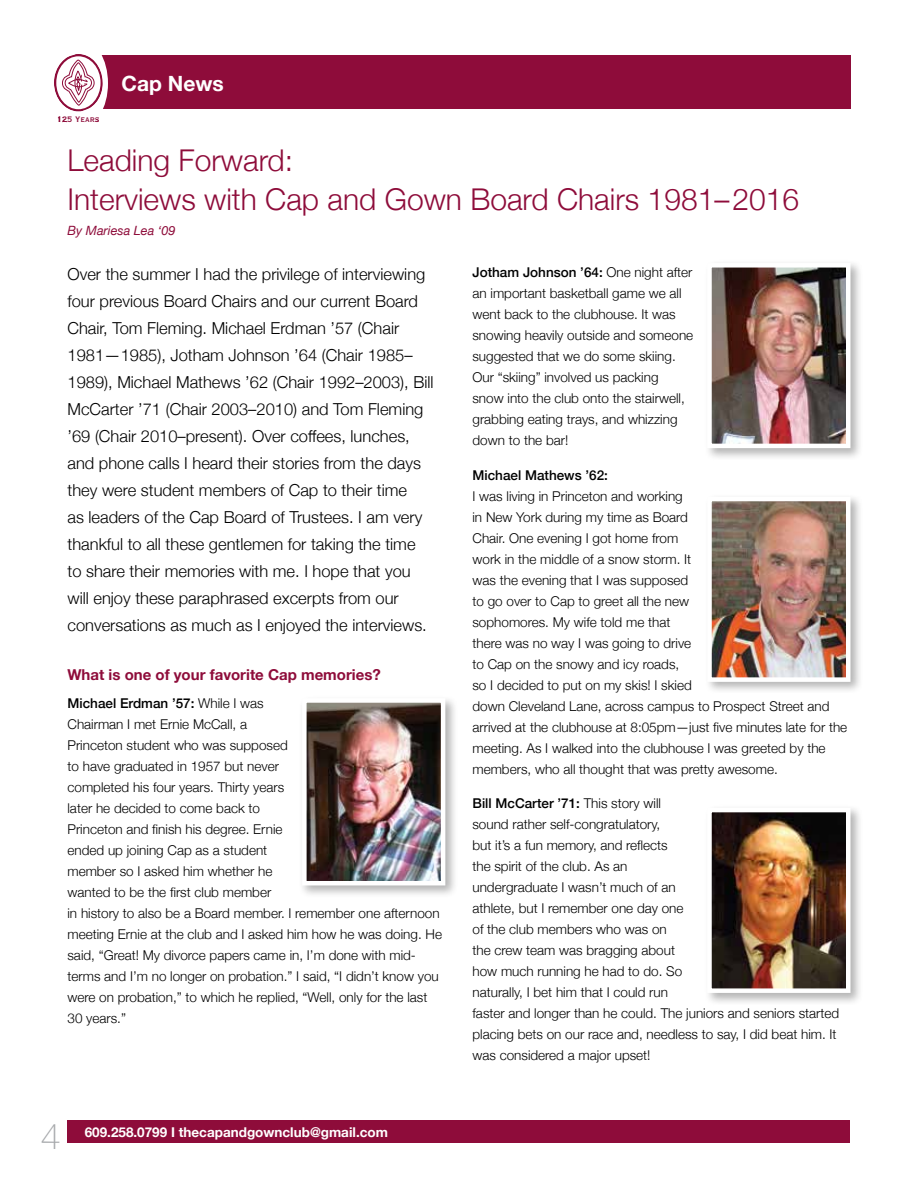
<style>
.page{position:relative;width:918px;height:1188px;background:#fff}
.page>*{position:absolute;margin:0;border:0;box-sizing:border-box;transform-origin:0 0}
.t1{font:100 36px "Helvetica Neue";color:#a7a9ac}
.t2{font:300 30px/39px "Helvetica Neue";color:#8e0c3a}
.t3{font:700 21px "Helvetica Neue";color:#fff}
.t4{font:300 16.5px/27px "Helvetica Neue";color:#000}
.t5{font:700 15px "Helvetica Neue";color:#8e0c3a}
.t6{font:300 13.5px/21px "Helvetica Neue";color:#000}
.t7{font:700 13.5px "Helvetica Neue";color:#fff}
.t8{font:500 13.5px "Helvetica Neue";color:#000}
.t9{font:italic 12.75px "Helvetica Neue";color:#8e0c3a}
.t10{font:10.5px "Copperplate Thirty BC";color:#8e0c3a}
.s1{font-weight:500}
</style>
<div class="page">
<div style="left:68px;top:1120px;width:782px;height:23px;background:#8e0c3a"></div>
<div style="left:73px;top:56px;width:777px;height:54px;background:#8e0c3a"></div>
<div style="left:54px;top:39px;width:54px;height:88px;background:#fff;border-radius:50%"></div>
<svg style="left:54px;top:54px;width:50px;height:58px"></svg>
<div style="left:704px;top:493px;width:160px;height:202px;background:#000;opacity:.3"></div>
<img style="left:712px;top:502px;width:133px;height:175px">
<div style="left:707px;top:497px;width:143px;height:185px;border:4px solid #fff"></div>
<div style="left:299px;top:695px;width:159px;height:203px;background:#000;opacity:.3"></div>
<img style="left:307px;top:703px;width:133px;height:177px">
<div style="left:302px;top:698px;width:143px;height:187px;border:4px solid #fff"></div>
<div style="left:704px;top:260px;width:160px;height:201px;background:#000;opacity:.3"></div>
<img style="left:712px;top:268px;width:133px;height:175px">
<div style="left:707px;top:263px;width:143px;height:185px;border:4px solid #fff"></div>
<div style="left:704px;top:804px;width:160px;height:202px;background:#000;opacity:.3"></div>
<img style="left:712px;top:813px;width:133px;height:175px">
<div style="left:707px;top:808px;width:143px;height:185px;border:4px solid #fff"></div>
<p class="t10" style="left:57px;top:115px;width:44px">125 Years</p>
<h3 class="t3" style="left:122px;top:67px;width:104px">Cap News</h3>
<h2 class="t2" style="left:68px;top:138px;width:733px">Leading Forward:<br>Interviews with Cap and Gown Board Chairs 1981–2016</h2>
<p class="t9" style="left:68px;top:222px;width:110px">By Mariesa Lea ‘09</p>
<p class="t4" style="left:68px;top:259px;width:368px">Over the summer I had the privilege of interviewing four previous Board Chairs and our current Board Chair, Tom Fleming. Michael Erdman ’57 (Chair 1981—1985), Jotham Johnson ’64 (Chair 1985– 1989), Michael Mathews ’62 (Chair 1992–2003), Bill McCarter ’71 (Chair 2003–2010) and Tom Fleming ’69 (Chair 2010–present). Over coffees, lunches, and phone calls I heard their stories from the days they were student members of Cap to their time<br>as leaders of the Cap Board of Trustees. I am very thankful to all these gentlemen for taking the time to share their memories with me. I hope that you will enjoy these paraphrased excerpts from our conversations as much as I enjoyed the interviews.</p>
<p class="t5" style="left:68px;top:663px;width:315px">What is one of your favorite Cap memories?</p>
<p class="t6" style="left:68px;top:692px;width:376px"><span class="s1">Michael Erdman ’57:</span> While I was<br>Chairman I met Ernie McCall, a<br>Princeton student who was supposed<br>to have graduated in 1957 but never<br>completed his four years. Thirty years<br>later he decided to come back to<br>Princeton and finish his degree. Ernie<br>ended up joining Cap as a student<br>member so I asked him whether he<br>wanted to be the first club member<br>in history to also be a Board member. I remember one afternoon meeting Ernie at the club and I asked him how he was doing. He said, “Great! My divorce papers came in, I’m done with mid&shy;terms and I’m no longer on probation.” I said, “I didn’t know you were on probation,” to which he replied, “Well, only for the last 30 years.”</p>
<h1 class="t1" style="left:41px;top:1109px;width:22px">4</h1>
<p class="t7" style="left:85px;top:1121px;width:305px">609.258.0799 I thecapandgownclub@gmail.com</p>
<p class="t6" style="left:472px;top:261px;width:222px"><span class="s1">Jotham Johnson ’64:</span> One night after an important basketball game we all went back to the clubhouse. It was snowing heavily outside and someone suggested that we do some skiing.<br>Our “skiing” involved us packing<br>snow into the club onto the stairwell, grabbing eating trays, and whizzing down to the bar!</p>
<p class="t8" style="left:472px;top:464px;width:137px">Michael Mathews ’62:</p>
<p class="t6" style="left:472px;top:485px;width:376px">I was living in Princeton and working<br>in New York during my time as Board<br>Chair. One evening I got home from<br>work in the middle of a snow storm. It<br>was the evening that I was supposed<br>to go over to Cap to greet all the new<br>sophomores. My wife told me that<br>there was no way I was going to drive<br>to Cap on the snowy and icy roads,<br>so I decided to put on my skis! I skied<br>down Cleveland Lane, across campus to Prospect Street and arrived at the clubhouse at 8:05pm—just five minutes late for the meeting. As I walked into the clubhouse I was greeted by the members, who all thought that was pretty awesome.</p>
<p class="t6" style="left:472px;top:792px;width:368px"><span class="s1">Bill McCarter ’71:</span> This story will<br>sound rather self-congratulatory,<br>but it’s a fun memory, and reflects<br>the spirit of the club. As an<br>undergraduate I wasn’t much of an<br>athlete, but I remember one day one<br>of the club members who was on<br>the crew team was bragging about<br>how much running he had to do. So<br>naturally, I bet him that I could run<br>faster and longer than he could. The juniors and seniors started placing bets on our race and, needless to say, I did beat him. It was considered a major upset!</p>
</div>
